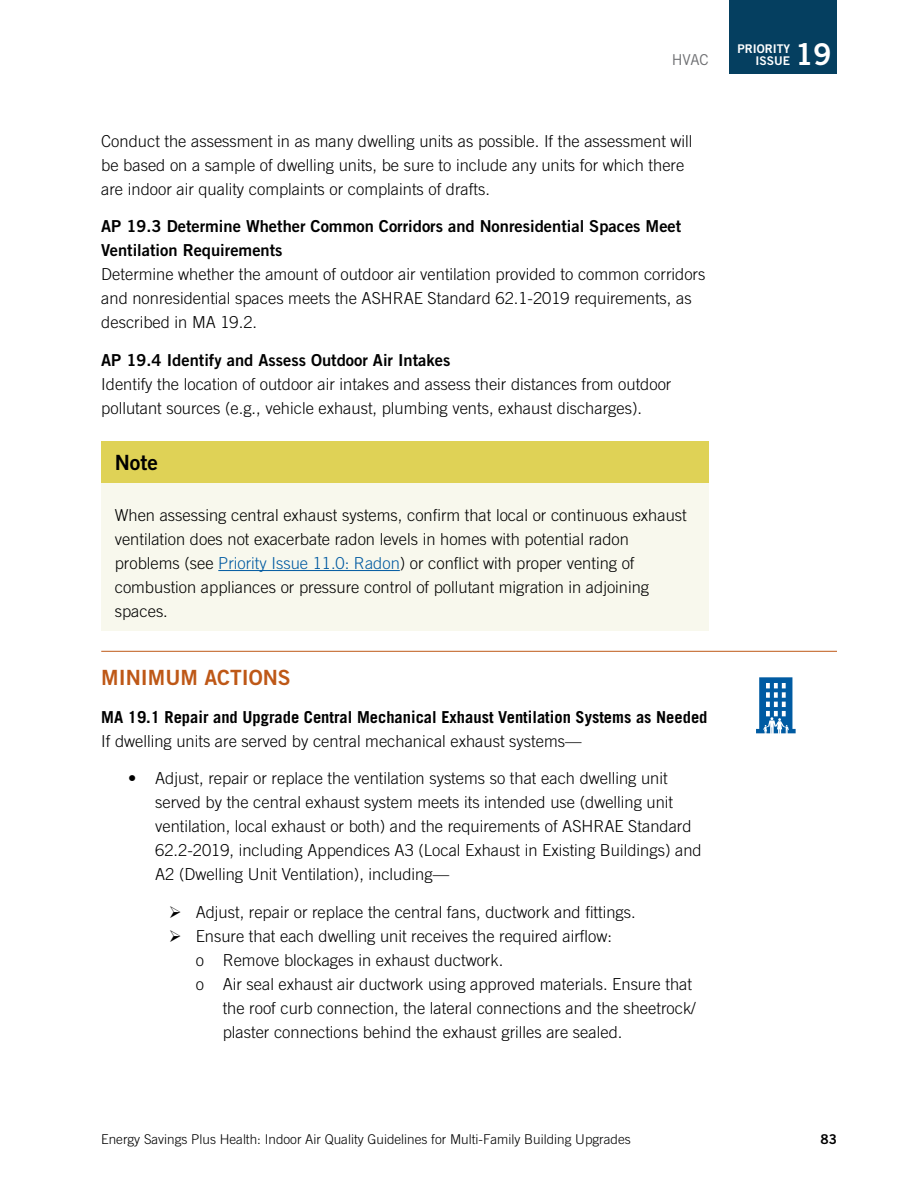
<style>
.page{position:relative;width:918px;height:1188px;background:#fff}
.page>*{position:absolute;margin:0;border:0;box-sizing:border-box;transform-origin:0 0}
.t1{font:30px "Trade Gothic LT Std Bd 2";color:#fff}
.t2{font:21px "Trade Gothic LT Std Bd 2";color:#be5817}
.t3{font:21px "Trade Gothic LT Std Bd 2";color:#000}
.t4{font:300 16.5px/24px "Trade Gothic LT Std";color:#000}
.t5{font:16.5px/24px "Trade Gothic LT Std Bd 2";color:#000}
.t6{font:700 16.5px "Trade Gothic LT Std";color:#000}
.t7{font:15px "Trade Gothic LT Std";color:#6d6e71}
.t8{font:300 13.5px "Trade Gothic LT Std";color:#000}
.t9{font:13.5px "Trade Gothic LT Std Bd 2";color:#000}
.t10{font:12px/12px "Trade Gothic LT Std Bd 2";color:#fff;text-align:right}
.s1{color:#005aa1}
</style>
<div class="page">
<div style="left:729px;top:0;width:108px;height:74px;background:#053f60"></div>
<div style="left:101px;top:441px;width:608px;height:189px;background:#f8f8ed"></div>
<hr style="left:101px;top:651px;width:736px;height:1px;background:#be5817">
<div style="left:101px;top:441px;width:608px;height:41px;background:#dfd256"></div>
<hr style="left:218px;top:570px;width:182px;height:1px;background:#005aa1">
<svg style="left:756px;top:677px;width:40px;height:57px"></svg>
<p class="t7" style="left:672px;top:50px;width:38px">HVAC</p>
<p class="t10" style="left:738px;top:42px;width:54px">PRIORITY<br>ISSUE</p>
<h1 class="t1" style="left:795px;top:36px;width:38px">19</h1>
<p class="t4" style="left:101px;top:129px;width:593px">Conduct the assessment in as many dwelling units as possible. If the assessment will be based on a sample of dwelling units, be sure to include any units for which there are indoor air quality complaints or complaints of drafts.</p>
<h6 class="t5" style="left:101px;top:214px;width:582px">AP 19.3 Determine Whether Common Corridors and Nonresidential Spaces Meet<br>Ventilation Requirements</h6>
<p class="t4" style="left:101px;top:262px;width:606px">Determine whether the amount of outdoor air ventilation provided to common corridors and nonresidential spaces meets the ASHRAE Standard 62.1-2019 requirements, as described in MA 19.2.</p>
<h6 class="t5" style="left:101px;top:348px;width:351px">AP 19.4 Identify and Assess Outdoor Air Intakes</h6>
<p class="t4" style="left:101px;top:372px;width:572px">Identify the location of outdoor air intakes and assess their distances from outdoor pollutant sources (e.g., vehicle exhaust, plumbing vents, exhaust discharges).</p>
<h6 class="t3" style="left:115px;top:449px;width:45px">Note</h6>
<p class="t4" style="left:115px;top:503px;width:574px">When assessing central exhaust systems, confrm that local or continuous exhaust ventilation does not exacerbate radon levels in homes with potential radon problems (see <span class="s1">Priority Issue 11.0: Radon</span>) or confict with proper venting of combustion appliances or pressure control of pollutant migration in adjoining spaces.</p>
<h5 class="t2" style="left:101px;top:665px;width:191px">MINIMUM ACTIONS</h5>
<h6 class="t6" style="left:101px;top:707px;width:608px">MA 19.1 Repair and Upgrade Central Mechanical Exhaust Ventilation Systems as Needed</h6>
<p class="t4" style="left:101px;top:729px;width:482px">If dwelling units are served by central mechanical exhaust systems—</p>
<p class="t4" style="left:155px;top:766px;width:548px;text-indent:-27px">• Adjust, repair or replace the ventilation systems so that each dwelling unit served by the central exhaust system meets its intended use (dwelling unit ventilation, local exhaust or both) and the requirements of ASHRAE Standard 62.2-2019, including Appendices A3 (Local Exhaust in Existing Buildings) and A2 (Dwelling Unit Ventilation), including—</p>
<p class="t4" style="left:196px;top:900px;width:442px">Adjust, repair or replace the central fans, ductwork and fttings.</p>
<p class="t4" style="left:196px;top:924px;width:418px">Ensure that each dwelling unit receives the required airfow:</p>
<p class="t4" style="left:196px;top:948px;width:309px">o Remove blockages in exhaust ductwork.</p>
<p class="t4" style="left:223px;top:972px;width:475px;text-indent:-27px">o Air seal exhaust air ductwork using approved materials. Ensure that the roof curb connection, the lateral connections and the sheetrock/ plaster connections behind the exhaust grilles are sealed.</p>
<p class="t8" style="left:101px;top:1131px;width:531px">Energy Savings Plus Health: Indoor Air Quality Guidelines for Multi-Family Building Upgrades</p>
<p class="t9" style="left:821px;top:1131px;width:18px">83</p>
</div>
